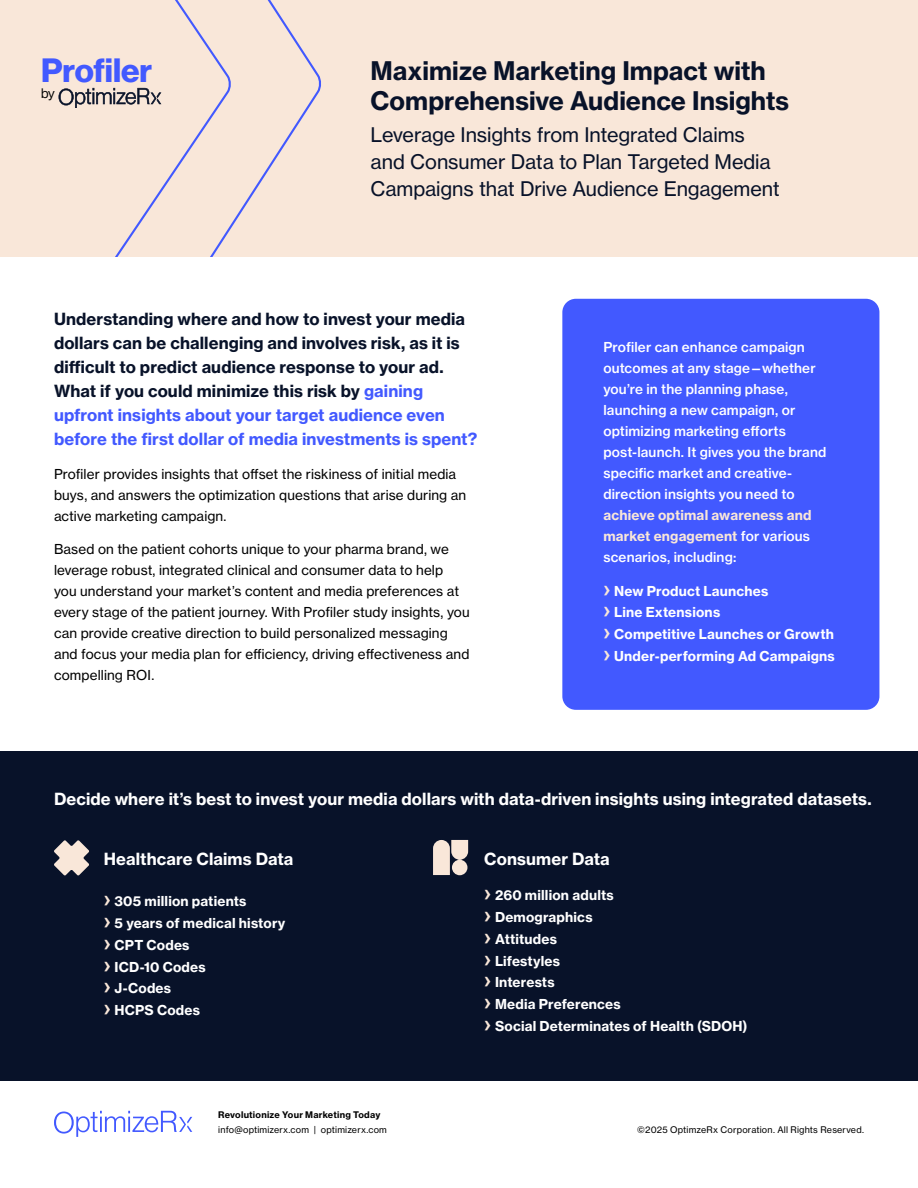
<style>
.page{position:relative;width:918px;height:1188px;background:#fff}
.page>*{position:absolute;margin:0;border:0;box-sizing:border-box;transform-origin:0 0}
.t1{font:33px "N Haas Grotesk DS Pro 75 Bd";color:#4259ff}
.t2{font:25.2px/30px "N Haas Grotesk TX Pro 75 Bd";color:#081229}
.t3{font:19.8px/27px "N Haas Grotesk TX Pro 55 Rg";letter-spacing:-.005em;color:#081229}
.t4{font:16.5px/24px "N Haas Grotesk TX Pro 75 Bd";letter-spacing:.005em;color:#081229}
.t5{font:16.5px "N Haas Grotesk TX Pro 75 Bd";letter-spacing:.005em;color:#fff}
.t6{font:13.5px/21px "N Haas Grotesk TX Pro 55 Rg";letter-spacing:.01em;color:#000}
.t7{font:13.5px/21.8px "N Haas Grotesk TX Pro 75 Bd";letter-spacing:.015em;color:#fff}
.t8{font:13.5px/21px "N Haas Grotesk TX Pro 65 Md";letter-spacing:.01em;color:#fff}
.t9{font:13.5px/21px "N Haas Grotesk TX Pro 75 Bd";letter-spacing:.015em;color:#f9e7d9}
.t10{font:13.5px "N Haas Grotesk DS Pro 55 Rg";color:#000}
.t11{font:9px "N Haas Grotesk TX Pro 55 Rg";letter-spacing:.02em;color:#000}
.t12{font:9px "N Haas Grotesk TX Pro 75 Bd";letter-spacing:.025em;color:#000}
.s1{color:#4259ff}
.s2{font-family:"N Haas Grotesk TX Pro 65 Md";color:#fff}
.s3{font-family:"Arial";font-weight:700;font-size:21px;color:#f9e7d9}
</style>
<div class="page">
<svg style="left:54px;top:1111px;width:138px;height:26px"></svg>
<div style="left:0;top:751px;width:918px;height:330px;background:#081229"></div>
<div style="left:0;top:0;width:918px;height:256px;background:#f9e7d9"></div>
<svg style="left:92px;top:0;width:229px;height:256px"></svg>
<svg style="left:59px;top:88px;width:102px;height:20px"></svg>
<div style="left:562px;top:299px;width:317px;height:411px;background:#4259ff;border-radius:14px"></div>
<svg style="left:54px;top:840px;width:35px;height:36px"></svg>
<svg style="left:433px;top:840px;width:35px;height:35px"></svg>
<h1 class="t1" style="left:41px;top:52px;width:113px">Profiler</h1>
<p class="t10" style="left:41px;top:86px;width:15px">by</p>
<h2 class="t2" style="left:371px;top:55px;width:420px">Maximize Marketing Impact with<br>Comprehensive Audience Insights</h2>
<h3 class="t3" style="left:371px;top:121px;width:411px">Leverage Insights from Integrated Claims and Consumer Data to Plan Targeted Media<br>Campaigns that Drive Audience Engagement</h3>
<p class="t4" style="left:54px;top:307px;width:425px">Understanding where and how to invest your media dollars can be challenging and involves risk, as it is difficult to predict audience response to your ad.<br>What if you could minimize this risk by <span class="s1">gaining upfront insights about your target audience even before the first dollar of media investments is spent?</span></p>
<p class="t6" style="left:54px;top:463px;width:414px">Profiler provides insights that offset the riskiness of initial media buys, and answers the optimization questions that arise during an active marketing campaign.</p>
<p class="t6" style="left:54px;top:539px;width:417px">Based on the patient cohorts unique to your pharma brand, we leverage robust, integrated clinical and consumer data to help<br>you understand your market’s content and media preferences at every stage of the patient journey. With Profiler study insights, you can provide creative direction to build personalized messaging and focus your media plan for efficiency, driving effectiveness and compelling ROI.</p>
<p class="t8" style="left:603px;top:336px;width:224px">Profiler can enhance campaign outcomes at any stage—whether you’re in the planning phase, launching a new campaign, or optimizing marketing efforts post-launch. It gives you the brand specific market and creative&shy;direction insights you need to</p>
<p class="t9" style="left:603px;top:505px;width:210px">achieve optimal awareness and market engagement <span class="s2">for various</span></p>
<p class="t8" style="left:603px;top:547px;width:134px">scenarios, including:</p>
<p class="t7" style="left:603px;top:580px;width:233px"><span class="s3">›</span> New Product Launches<br><span class="s3">›</span> Line Extensions<br><span class="s3">›</span> Competitive Launches or Growth <span class="s3">›</span> Under-performing Ad Campaigns</p>
<p class="t5" style="left:54px;top:788px;width:819px">Decide where it’s best to invest your media dollars with data-driven insights using integrated datasets.</p>
<p class="t5" style="left:104px;top:849px;width:191px">Healthcare Claims Data</p>
<p class="t7" style="left:104px;top:891px;width:183px"><span class="s3">›</span> 305 million patients<br><span class="s3">›</span> 5 years of medical history <span class="s3">›</span> CPT Codes<br><span class="s3">›</span> ICD-10 Codes<br><span class="s3">›</span> J-Codes<br><span class="s3">›</span> HCPS Codes</p>
<p class="t12" style="left:218px;top:1109px;width:164px">Revolutionize Your Marketing Today</p>
<p class="t11" style="left:218px;top:1124px;width:170px">info@optimizerx.com | optimizerx.com</p>
<p class="t5" style="left:484px;top:849px;width:127px">Consumer Data</p>
<p class="t7" style="left:484px;top:885px;width:265px"><span class="s3">›</span> 260 million adults<br><span class="s3">›</span> Demographics<br><span class="s3">›</span> Attitudes<br><span class="s3">›</span> Lifestyles<br><span class="s3">›</span> Interests<br><span class="s3">›</span> Media Preferences<br><span class="s3">›</span> Social Determinates of Health (SDOH)</p>
<p class="t11" style="left:637px;top:1124px;width:228px">©2025 OptimzeRx Corporation. All Rights Reserved.</p>
</div>
